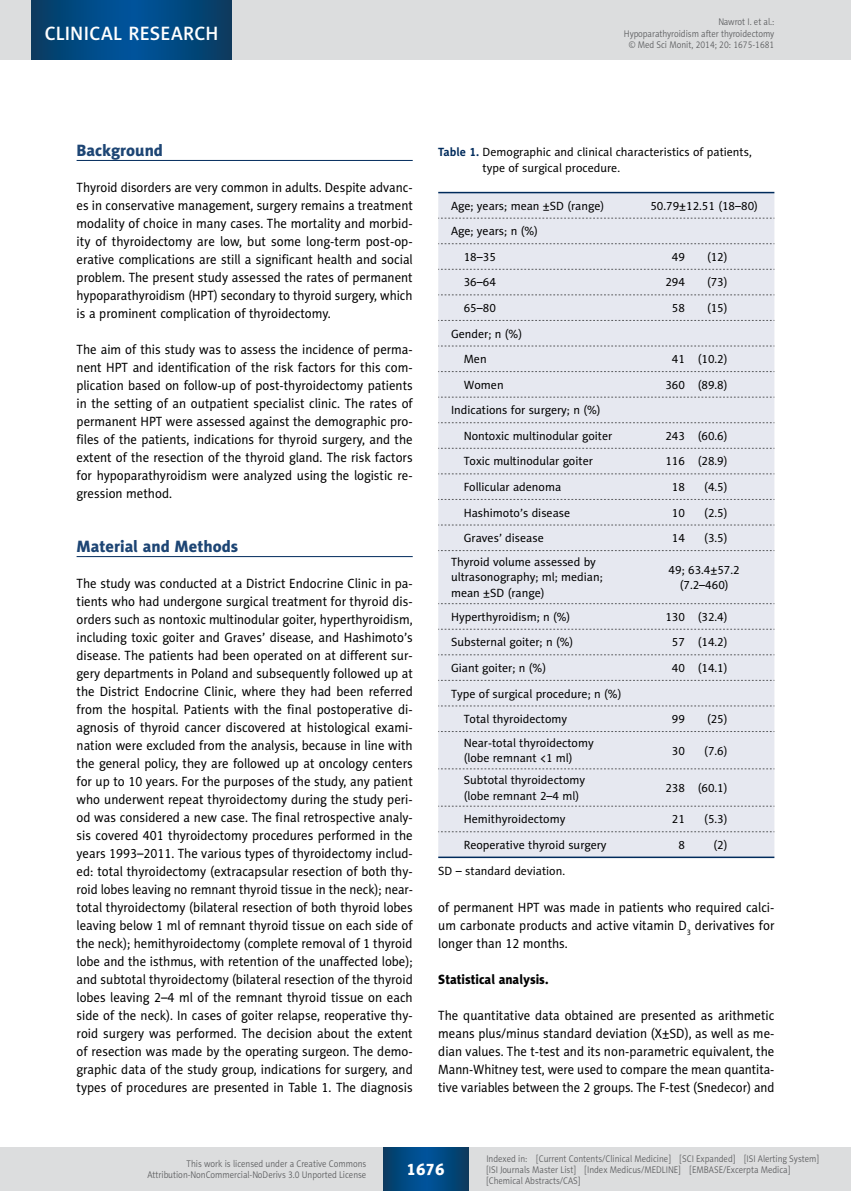
<style>
.page{position:relative;width:851px;height:1191px;background:#fff}
.page>*{position:absolute;margin:0;border:0;box-sizing:border-box;transform-origin:0 0}
.t1{font:19.5px "Naomi Sans EFN Medium";letter-spacing:.015em;color:#fff}
.t2{font:16.5px "Naomi Sans EFN Heavy";color:#1d4574}
.t3{font:16.5px "Naomi Sans EFN Heavy";color:#fff}
.t4{font:13.5px/18px "Naomi Sans EFN";color:#000;text-align:justify;scale:.95 1}
.t5{font:13.5px "Naomi Sans EFN Heavy";color:#000;scale:.95 1}
.t6{font:12px/15.8px "Naomi Sans EFN";color:#000}
.t7{font:9.75px/11.2px "Naomi Sans EFN Light";color:#58595b;text-align:right;scale:.9 1}
.s1{font-weight:700;color:#002b5c}
</style>
<div class="page">
<hr style="left:77px;top:160px;width:335px;height:1px;background:#002b5c">
<hr style="left:77px;top:556px;width:335px;height:1px;background:#002b5c">
<div style="left:438px;top:193px;width:336px;height:663px;background:#e6e8f0"></div>
<hr style="left:438px;top:192px;width:196px;height:1px;background:#002b5c">
<hr style="left:634px;top:192px;width:140px;height:1px;background:#002b5c">
<hr style="left:438px;top:856px;width:196px;height:2px;background:#002b5c">
<hr style="left:634px;top:856px;width:140px;height:2px;background:#002b5c">
<svg style="left:438px;top:218px;width:336px;height:1px"></svg>
<svg style="left:438px;top:243px;width:336px;height:1px"></svg>
<svg style="left:438px;top:269px;width:336px;height:1px"></svg>
<svg style="left:438px;top:295px;width:336px;height:1px"></svg>
<svg style="left:438px;top:320px;width:336px;height:1px"></svg>
<svg style="left:438px;top:346px;width:336px;height:1px"></svg>
<svg style="left:438px;top:371px;width:336px;height:1px"></svg>
<svg style="left:438px;top:397px;width:336px;height:1px"></svg>
<svg style="left:438px;top:422px;width:336px;height:1px"></svg>
<svg style="left:438px;top:448px;width:336px;height:1px"></svg>
<svg style="left:438px;top:473px;width:336px;height:1px"></svg>
<svg style="left:438px;top:499px;width:336px;height:1px"></svg>
<svg style="left:438px;top:525px;width:336px;height:1px"></svg>
<svg style="left:438px;top:550px;width:336px;height:1px"></svg>
<svg style="left:438px;top:603px;width:336px;height:1px"></svg>
<svg style="left:438px;top:629px;width:336px;height:1px"></svg>
<svg style="left:438px;top:654px;width:336px;height:1px"></svg>
<svg style="left:438px;top:680px;width:336px;height:1px"></svg>
<svg style="left:438px;top:705px;width:336px;height:1px"></svg>
<svg style="left:438px;top:731px;width:336px;height:1px"></svg>
<svg style="left:438px;top:768px;width:336px;height:1px"></svg>
<svg style="left:438px;top:806px;width:336px;height:1px"></svg>
<svg style="left:438px;top:831px;width:336px;height:1px"></svg>
<div style="left:0;top:1148px;width:850px;height:43px;background:#dcddde"></div>
<svg style="left:383px;top:1147px;width:85px;height:43px;background:#02487f"></svg>
<div style="left:0;top:0;width:850px;height:60px;background:#dcddde"></div>
<hr style="left:850px;top:0;width:1px;height:60px;background:#dcddde">
<svg style="left:32px;top:0;width:200px;height:60px;background:#02487f"></svg>
<h1 class="t1" style="left:45px;top:22px;width:175px">CLINICAL RESEARCH</h1>
<p class="t7" style="left:623px;top:16px;width:169px">Nawrot I. et al.:<br>Hypoparathyroidism after thyroidectomy © Med Sci Monit, 2014; 20: 1675-1681</p>
<p class="t2" style="left:77px;top:140px;width:88px">Background</p>
<p class="t4" style="left:77px;top:178px;width:355px">Thyroid disorders are very common in adults. Despite advanc&shy;es in conservative management, surgery remains a treatment modality of choice in many cases. The mortality and morbid&shy;ity of thyroidectomy are low, but some long-term post-op&shy;erative complications are still a significant health and social problem. The present study assessed the rates of permanent hypoparathyroidism (HPT) secondary to thyroid surgery, which is a prominent complication of thyroidectomy.</p>
<p class="t4" style="left:77px;top:340px;width:355px">The aim of this study was to assess the incidence of perma&shy;nent HPT and identification of the risk factors for this com&shy;plication based on follow-up of post-thyroidectomy patients in the setting of an outpatient specialist clinic. The rates of permanent HPT were assessed against the demographic pro&shy;files of the patients, indications for thyroid surgery, and the extent of the resection of the thyroid gland. The risk factors for hypoparathyroidism were analyzed using the logistic re&shy;gression method.</p>
<p class="t2" style="left:77px;top:536px;width:163px">Material and Methods</p>
<p class="t4" style="left:77px;top:574px;width:355px">The study was conducted at a District Endocrine Clinic in pa&shy;tients who had undergone surgical treatment for thyroid dis&shy;orders such as nontoxic multinodular goiter, hyperthyroidism, including toxic goiter and Graves’ disease, and Hashimoto’s disease. The patients had been operated on at different sur&shy;gery departments in Poland and subsequently followed up at the District Endocrine Clinic, where they had been referred from the hospital. Patients with the final postoperative di&shy;agnosis of thyroid cancer discovered at histological exami&shy;nation were excluded from the analysis, because in line with the general policy, they are followed up at oncology centers for up to 10 years. For the purposes of the study, any patient who underwent repeat thyroidectomy during the study peri&shy;od was considered a new case. The final retrospective analy&shy;sis covered 401 thyroidectomy procedures performed in the years 1993–2011. The various types of thyroidectomy includ&shy;ed: total thyroidectomy (extracapsular resection of both thy&shy;roid lobes leaving no remnant thyroid tissue in the neck); near&shy;total thyroidectomy (bilateral resection of both thyroid lobes leaving below 1 ml of remnant thyroid tissue on each side of the neck); hemithyroidectomy (complete removal of 1 thyroid lobe and the isthmus, with retention of the unaffected lobe); and subtotal thyroidectomy (bilateral resection of the thyroid lobes leaving 2–4 ml of the remnant thyroid tissue on each side of the neck). In cases of goiter relapse, reoperative thy&shy;roid surgery was performed. The decision about the extent of resection was made by the operating surgeon. The demo&shy;graphic data of the study group, indications for surgery, and types of procedures are presented in Table 1. The diagnosis</p>
<p class="t6" style="left:482px;top:144px;width:270px;text-indent:-44px"><span class="s1">Table 1.</span> Demographic and clinical characteristics of patients, type of surgical procedure.</p>
<p class="t6" style="left:451px;top:198px;width:155px">Age; years; mean ±SD (range)</p>
<p class="t6" style="left:650px;top:198px;width:109px">50.79±12.51 (18–80)</p>
<p class="t6" style="left:463px;top:218px;width:76px;line-height:25.5px;text-indent:-13px">Age; years; n (%)<br>18–35</p>
<p class="t6" style="left:672px;top:249px;width:15px">49</p>
<p class="t6" style="left:707px;top:249px;width:22px">(12)</p>
<p class="t6" style="left:463px;top:274px;width:34px">36–64</p>
<p class="t6" style="left:665px;top:274px;width:21px">294</p>
<p class="t6" style="left:707px;top:274px;width:22px">(73)</p>
<p class="t6" style="left:463px;top:300px;width:34px">65–80</p>
<p class="t6" style="left:672px;top:300px;width:15px">58</p>
<p class="t6" style="left:707px;top:300px;width:22px">(15)</p>
<p class="t6" style="left:463px;top:321px;width:60px;line-height:25.5px;text-indent:-13px">Gender; n (%)<br>Men</p>
<p class="t6" style="left:672px;top:351px;width:57px">41 (10.2)</p>
<p class="t6" style="left:463px;top:377px;width:41px">Women</p>
<p class="t6" style="left:665px;top:377px;width:64px">360 (89.8)</p>
<p class="t6" style="left:463px;top:397px;width:150px;line-height:25.5px;text-indent:-13px">Indications for surgery; n (%)<br>Nontoxic multinodular goiter</p>
<p class="t6" style="left:665px;top:428px;width:64px">243 (60.6)</p>
<p class="t6" style="left:463px;top:453px;width:131px">Toxic multinodular goiter</p>
<p class="t6" style="left:665px;top:453px;width:64px">116 (28.9)</p>
<p class="t6" style="left:463px;top:479px;width:99px">Follicular adenoma</p>
<p class="t6" style="left:672px;top:479px;width:15px">18</p>
<p class="t6" style="left:704px;top:479px;width:25px">(4.5)</p>
<p class="t6" style="left:463px;top:505px;width:108px">Hashimoto’s disease</p>
<p class="t6" style="left:672px;top:505px;width:15px">10</p>
<p class="t6" style="left:704px;top:505px;width:25px">(2.5)</p>
<p class="t6" style="left:463px;top:530px;width:82px">Graves’ disease</p>
<p class="t6" style="left:672px;top:530px;width:15px">14</p>
<p class="t6" style="left:704px;top:530px;width:25px">(3.5)</p>
<p class="t6" style="left:451px;top:554px;width:153px">Thyroid volume assessed by ultrasonography; ml; median; mean ±SD (range)</p>
<p class="t6" style="left:668px;top:562px;width:73px;text-align:center">49; 63.4±57.2 (7.2–460)</p>
<p class="t6" style="left:451px;top:609px;width:121px">Hyperthyroidism; n (%)</p>
<p class="t6" style="left:665px;top:609px;width:64px">130 (32.4)</p>
<p class="t6" style="left:451px;top:634px;width:124px">Substernal goiter; n (%)</p>
<p class="t6" style="left:672px;top:634px;width:57px">57 (14.2)</p>
<p class="t6" style="left:451px;top:660px;width:96px">Giant goiter; n (%)</p>
<p class="t6" style="left:672px;top:660px;width:57px">40 (14.1)</p>
<p class="t6" style="left:463px;top:681px;width:159px;line-height:25.5px;text-indent:-13px">Type of surgical procedure; n (%)<br>Total thyroidectomy</p>
<p class="t6" style="left:672px;top:711px;width:15px">99</p>
<p class="t6" style="left:707px;top:711px;width:22px">(25)</p>
<p class="t6" style="left:463px;top:735px;width:131px">Near-total thyroidectomy (lobe remnant &lt;1 ml)</p>
<p class="t6" style="left:672px;top:742px;width:15px">30</p>
<p class="t6" style="left:704px;top:742px;width:25px">(7.6)</p>
<p class="t6" style="left:463px;top:772px;width:123px">Subtotal thyroidectomy (lobe remnant 2–4 ml)</p>
<p class="t6" style="left:665px;top:780px;width:64px">238 (60.1)</p>
<p class="t6" style="left:463px;top:811px;width:103px">Hemithyroidectomy</p>
<p class="t6" style="left:672px;top:811px;width:15px">21</p>
<p class="t6" style="left:704px;top:811px;width:25px">(5.3)</p>
<p class="t6" style="left:463px;top:837px;width:144px">Reoperative thyroid surgery</p>
<p class="t6" style="left:678px;top:837px;width:8px">8</p>
<p class="t6" style="left:713px;top:837px;width:16px">(2)</p>
<p class="t6" style="left:438px;top:863px;width:128px">SD – standard deviation.</p>
<p class="t4" style="left:438px;top:898px;width:355px">of permanent HPT was made in patients who required calci&shy;um carbonate products and active vitamin D<sub>3</sub> derivatives for longer than 12 months.</p>
<p class="t5" style="left:438px;top:971px;width:117px">Statistical analysis.</p>
<p class="t4" style="left:438px;top:1006px;width:355px">The quantitative data obtained are presented as arithmetic means plus/minus standard deviation (X±SD), as well as me&shy;dian values. The t-test and its non-parametric equivalent, the Mann-Whitney test, were used to compare the mean quantita&shy;tive variables between the 2 groups. The F-test (Snedecor) and</p>
<p class="t7" style="left:147px;top:1158px;width:245px">This work is licensed under a Creative Commons<br>Attribution-NonCommercial-NoDerivs 3.0 Unported License</p>
<p class="t3" style="left:406px;top:1159px;width:40px">1676</p>
<p class="t7" style="left:486px;top:1152px;width:371px;text-align:left">Indexed in: [Current Contents/Clinical Medicine] [SCI Expanded] [ISI Alerting System] [ISI Journals Master List] [Index Medicus/MEDLINE] [EMBASE/Excerpta Medica] [Chemical Abstracts/CAS]</p>
</div>
